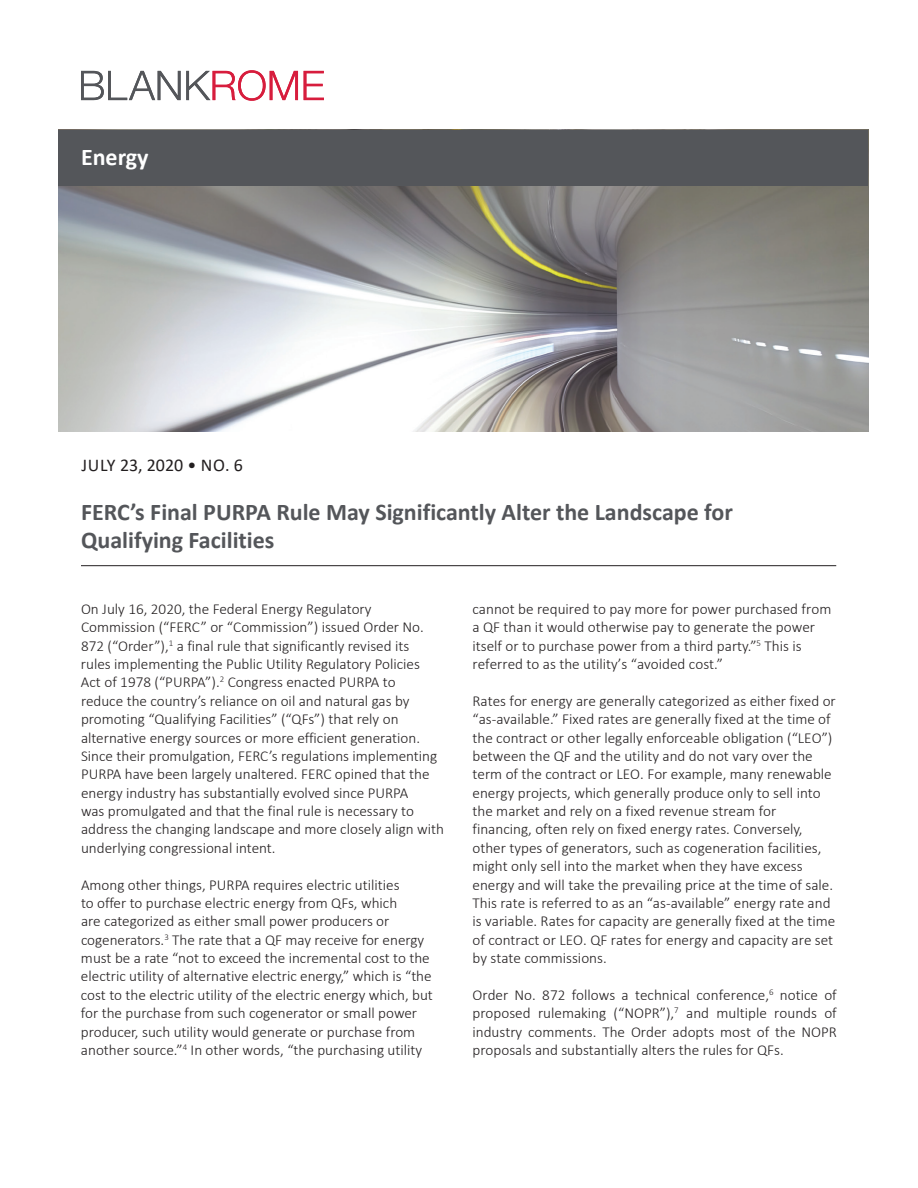
<style>
.page{position:relative;width:918px;height:1188px;background:#fff}
.page>*{position:absolute;margin:0;border:0;box-sizing:border-box;transform-origin:0 0}
.t1{font:700 24px/27.8px "Calibri";color:#54565a}
.t2{font:700 24px "Calibri";color:#fff}
.t3{font:18px "Calibri";color:#231f20}
.t4{font:300 15.15px/18.5px "Calibri";color:#231f20}
</style>
<div class="page">
<img style="left:59px;top:129px;width:809px;height:303px">
<div style="left:58px;top:130px;width:810px;height:56px;background:#54565a"></div>
<svg style="left:81px;top:70px;width:217px;height:31px"></svg>
<svg style="left:304px;top:71px;width:20px;height:29px"></svg>
<hr style="left:81px;top:565px;width:755px;height:1px;background:#231f20">
<h1 class="t2" style="left:81px;top:140px;width:69px">Energy</h1>
<p class="t3" style="left:81px;top:453px;width:163px">JULY 23, 2020 • NO. 6</p>
<h1 class="t1" style="left:81px;top:498px;width:653px">FERC’s Final PURPA Rule May Significantly Alter the Landscape for<br>Qualifying Facilities</h1>
<p class="t4" style="left:81px;top:599px;width:365px">On July 16, 2020, the Federal Energy Regulatory Commission (“FERC” or “Commission”) issued Order No.<br>872 (“Order”),<sup>1</sup> a final rule that significantly revised its<br>rules implementing the Public Utility Regulatory Policies<br>Act of 1978 (“PURPA”).<sup>2</sup> Congress enacted PURPA to<br>reduce the country’s reliance on oil and natural gas by promoting “Qualifying Facilities” (“QFs”) that rely on alternative energy sources or more efficient generation.<br>Since their promulgation, FERC’s regulations implementing PURPA have been largely unaltered. FERC opined that the energy industry has substantially evolved since PURPA<br>was promulgated and that the final rule is necessary to address the changing landscape and more closely align with underlying congressional intent.</p>
<p class="t4" style="left:81px;top:875px;width:353px">Among other things, PURPA requires electric utilities<br>to offer to purchase electric energy from QFs, which<br>are categorized as either small power producers or cogenerators.<sup>3</sup> The rate that a QF may receive for energy must be a rate “not to exceed the incremental cost to the electric utility of alternative electric energy,” which is “the cost to the electric utility of the electric energy which, but for the purchase from such cogenerator or small power producer, such utility would generate or purchase from another source.”<sup>4</sup> In other words, “the purchasing utility</p>
<p class="t4" style="left:473px;top:599px;width:360px">cannot be required to pay more for power purchased from a QF than it would otherwise pay to generate the power itself or to purchase power from a third party.”<sup>5</sup> This is referred to as the utility’s “avoided cost.”</p>
<p class="t4" style="left:473px;top:691px;width:365px">Rates for energy are generally categorized as either fixed or “as-available.” Fixed rates are generally fixed at the time of the contract or other legally enforceable obligation (“LEO”) between the QF and the utility and do not vary over the term of the contract or LEO. For example, many renewable energy projects, which generally produce only to sell into the market and rely on a fixed revenue stream for financing, often rely on fixed energy rates. Conversely, other types of generators, such as cogeneration facilities, might only sell into the market when they have excess energy and will take the prevailing price at the time of sale.<br>This rate is referred to as an “as-available” energy rate and is variable. Rates for capacity are generally fixed at the time of contract or LEO. QF rates for energy and capacity are set by state commissions.</p>
<p class="t4" style="left:472px;top:985px;width:366px;text-align:justify">Order No. 872 follows a technical conference,<sup>6</sup> notice of proposed rulemaking (“NOPR”),<sup>7</sup> and multiple rounds of industry comments. The Order adopts most of the NOPR proposals and substantially alters the rules for QFs.</p>
</div>
